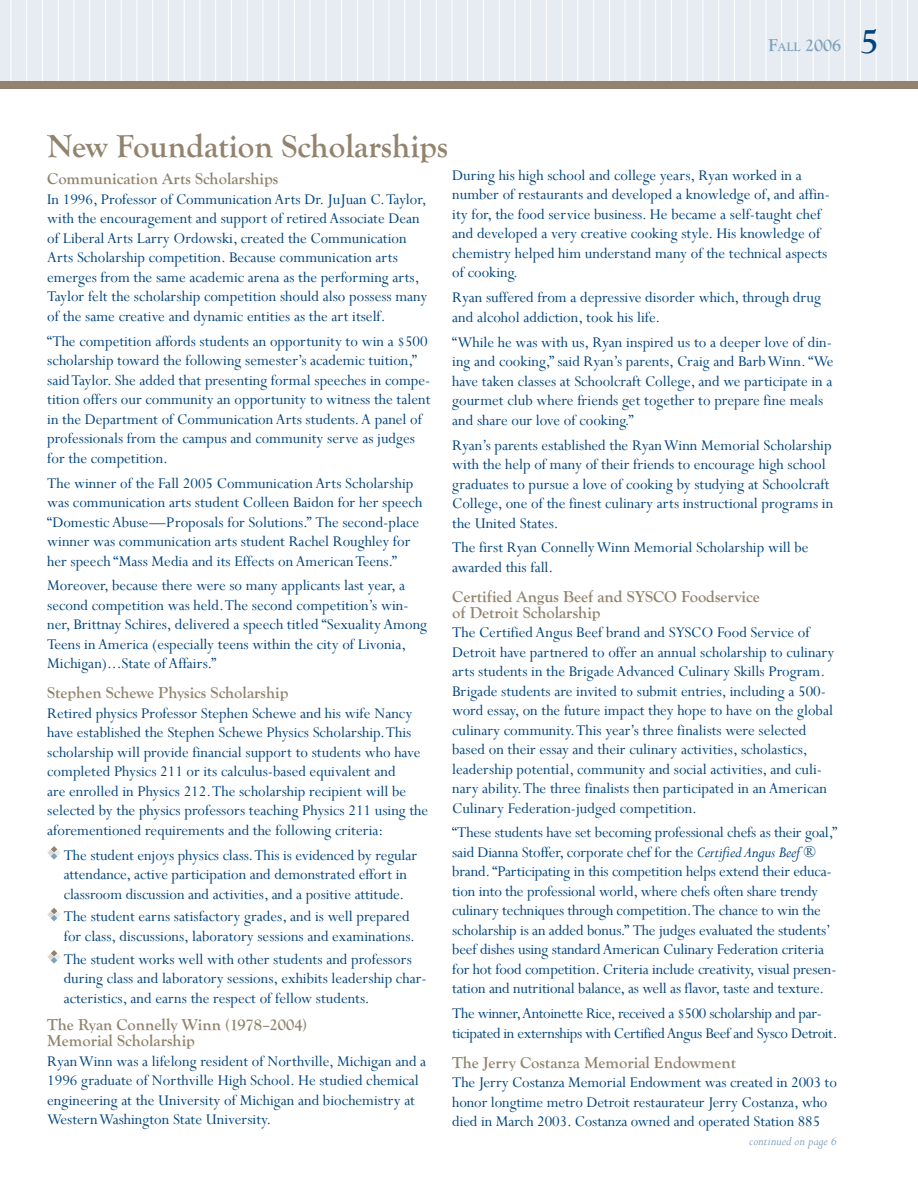
<style>
.page{position:relative;width:918px;height:1188px;background:#fff}
.page>*{position:absolute;margin:0;border:0;box-sizing:border-box;transform-origin:0 0}
.t1{font:700 33px "Goudy Old Style T";color:#92836e}
.t2{font:700 18px "Goudy Old Style T";color:#80a1bd}
.t3{font:16.5px/19.5px "Perpetua";color:#00447c}
.t4{font:700 16.5px/15.8px "Goudy Old Style T";color:#92836e}
.t5{font:16.5px/19.5px "Perpetua";letter-spacing:-.02em;color:#00447c}
.t6{font:italic 13.5px "Perpetua";color:#80a1bd}
.s1{font-size:12.6px}
.s2{font-style:italic}
</style>
<div class="page">
<div style="left:0;top:0;width:918px;height:86px;background:#e6ecf2"></div>
<hr style="left:11px;top:0;width:1px;height:85px;background:#fff">
<hr style="left:26px;top:0;width:1px;height:85px;background:#fff">
<hr style="left:42px;top:0;width:1px;height:85px;background:#fff">
<hr style="left:58px;top:0;width:1px;height:85px;background:#fff">
<hr style="left:74px;top:0;width:1px;height:85px;background:#fff">
<hr style="left:89px;top:0;width:1px;height:85px;background:#fff">
<hr style="left:105px;top:0;width:1px;height:85px;background:#fff">
<hr style="left:121px;top:0;width:1px;height:85px;background:#fff">
<hr style="left:137px;top:0;width:1px;height:85px;background:#fff">
<hr style="left:152px;top:0;width:1px;height:85px;background:#fff">
<hr style="left:168px;top:0;width:1px;height:85px;background:#fff">
<hr style="left:184px;top:0;width:1px;height:85px;background:#fff">
<hr style="left:200px;top:0;width:1px;height:85px;background:#fff">
<hr style="left:215px;top:0;width:1px;height:85px;background:#fff">
<hr style="left:231px;top:0;width:1px;height:85px;background:#fff">
<hr style="left:247px;top:0;width:1px;height:85px;background:#fff">
<hr style="left:263px;top:0;width:1px;height:85px;background:#fff">
<hr style="left:278px;top:0;width:1px;height:85px;background:#fff">
<hr style="left:294px;top:0;width:1px;height:85px;background:#fff">
<hr style="left:326px;top:0;width:1px;height:85px;background:#fff">
<hr style="left:310px;top:0;width:1px;height:85px;background:#fff">
<hr style="left:341px;top:0;width:1px;height:85px;background:#fff">
<hr style="left:357px;top:0;width:1px;height:85px;background:#fff">
<hr style="left:373px;top:0;width:1px;height:85px;background:#fff">
<hr style="left:389px;top:0;width:1px;height:85px;background:#fff">
<hr style="left:404px;top:0;width:1px;height:85px;background:#fff">
<hr style="left:436px;top:0;width:1px;height:85px;background:#fff">
<hr style="left:452px;top:0;width:1px;height:85px;background:#fff">
<hr style="left:467px;top:0;width:1px;height:85px;background:#fff">
<hr style="left:483px;top:0;width:1px;height:85px;background:#fff">
<hr style="left:499px;top:0;width:1px;height:85px;background:#fff">
<hr style="left:515px;top:0;width:1px;height:85px;background:#fff">
<hr style="left:530px;top:0;width:1px;height:85px;background:#fff">
<hr style="left:546px;top:0;width:1px;height:85px;background:#fff">
<hr style="left:562px;top:0;width:1px;height:85px;background:#fff">
<hr style="left:593px;top:0;width:1px;height:85px;background:#fff">
<hr style="left:609px;top:0;width:1px;height:85px;background:#fff">
<hr style="left:625px;top:0;width:1px;height:85px;background:#fff">
<hr style="left:420px;top:0;width:1px;height:85px;background:#fff">
<hr style="left:577px;top:0;width:1px;height:85px;background:#fff">
<hr style="left:640px;top:0;width:1px;height:85px;background:#fff">
<hr style="left:655px;top:0;width:1px;height:85px;background:#fff">
<hr style="left:671px;top:0;width:1px;height:85px;background:#fff">
<hr style="left:687px;top:0;width:1px;height:85px;background:#fff">
<hr style="left:703px;top:0;width:1px;height:85px;background:#fff">
<hr style="left:718px;top:0;width:1px;height:85px;background:#fff">
<hr style="left:734px;top:0;width:1px;height:85px;background:#fff">
<hr style="left:750px;top:0;width:1px;height:85px;background:#fff">
<hr style="left:766px;top:0;width:1px;height:85px;background:#fff">
<hr style="left:781px;top:0;width:1px;height:85px;background:#fff">
<hr style="left:797px;top:0;width:1px;height:85px;background:#fff">
<hr style="left:813px;top:0;width:1px;height:85px;background:#fff">
<hr style="left:829px;top:0;width:1px;height:85px;background:#fff">
<hr style="left:844px;top:0;width:1px;height:85px;background:#fff">
<hr style="left:860px;top:0;width:1px;height:85px;background:#fff">
<hr style="left:876px;top:0;width:1px;height:85px;background:#fff">
<hr style="left:892px;top:0;width:1px;height:85px;background:#fff">
<hr style="left:907px;top:0;width:1px;height:85px;background:#fff">
<svg style="left:47px;top:846px;width:14px;height:14px"></svg>
<svg style="left:47px;top:908px;width:14px;height:13px"></svg>
<svg style="left:47px;top:950px;width:14px;height:14px"></svg>
<div style="left:0;top:81px;width:918px;height:7px;background:#92836e"></div>
<p class="t2" style="left:768px;top:35px;width:75px">F<span class="s1">all</span> 2006</p>
<h1 class="t1" style="left:48px;top:128px;width:402px">New Foundation Scholarships</h1>
<p class="t4" style="left:47px;top:171px;width:233px">Communication Arts Scholarships</p>
<p class="t3" style="left:47px;top:189px;width:382px">In 1996, Professor of Communication Arts Dr. JuJuan C. Taylor, with the encouragement and support of retired Associate Dean of Liberal Arts Larry Ordowski, created the Communication Arts Scholarship competition. Because communication arts emerges from the same academic arena as the performing arts, Taylor felt the scholarship competition should also possess many of the same creative and dynamic entities as the art itself.</p>
<p class="t3" style="left:47px;top:331px;width:385px">“The competition affords students an opportunity to win a $500 scholarship toward the following semester’s academic tuition,” said Taylor. She added that presenting formal speeches in compe&shy;tition offers our community an opportunity to witness the talent in the Department of Communication Arts students. A panel of professionals from the campus and community serve as judges for the competition.</p>
<p class="t3" style="left:47px;top:473px;width:377px">The winner of the Fall 2005 Communication Arts Scholarship was communication arts student Colleen Baidon for her speech “Domestic Abuse—Proposals for Solutions.” The second-place winner was communication arts student Rachel Roughley for her speech “Mass Media and its Effects on American Teens.”</p>
<p class="t3" style="left:47px;top:576px;width:381px">Moreover, because there were so many applicants last year, a second competition was held. The second competition’s win&shy;ner, Brittnay Schires, delivered a speech titled “Sexuality Among Teens in America (especially teens within the city of Livonia, Michigan)...State of Affairs.”</p>
<p class="t4" style="left:47px;top:685px;width:243px">Stephen Schewe Physics Scholarship</p>
<p class="t3" style="left:47px;top:703px;width:383px">Retired physics Professor Stephen Schewe and his wife Nancy have established the Stephen Schewe Physics Scholarship. This scholarship will provide financial support to students who have completed Physics 211 or its calculus-based equivalent and<br>are enrolled in Physics 212. The scholarship recipient will be selected by the physics professors teaching Physics 211 using the aforementioned requirements and the following criteria:</p>
<p class="t3" style="left:64px;top:845px;width:355px">The student enjoys physics class. This is evidenced by regular attendance, active participation and demonstrated effort in classroom discussion and activities, and a positive attitude.</p>
<p class="t3" style="left:64px;top:907px;width:353px">The student earns satisfactory grades, and is well prepared for class, discussions, laboratory sessions and examinations.</p>
<p class="t3" style="left:64px;top:949px;width:364px">The student works well with other students and professors during class and laboratory sessions, exhibits leadership char&shy;acteristics, and earns the respect of fellow students.</p>
<p class="t4" style="left:47px;top:1017px;width:261px">The Ryan Connelly Winn (1978–2004)<br>Memorial Scholarship</p>
<p class="t3" style="left:47px;top:1051px;width:381px">Ryan Winn was a lifelong resident of Northville, Michigan and a 1996 graduate of Northville High School. He studied chemical engineering at the University of Michigan and biochemistry at Western Washington State University.</p>
<p class="t3" style="left:452px;top:165px;width:379px">During his high school and college years, Ryan worked in a number of restaurants and developed a knowledge of, and affin&shy;ity for, the food service business. He became a self-taught chef and developed a very creative cooking style. His knowledge of chemistry helped him understand many of the technical aspects of cooking.</p>
<p class="t3" style="left:452px;top:287px;width:370px">Ryan suffered from a depressive disorder which, through drug and alcohol addiction, took his life.</p>
<p class="t3" style="left:452px;top:332px;width:383px">“While he was with us, Ryan inspired us to a deeper love of din&shy;ing and cooking,” said Ryan’s parents, Craig and Barb Winn. “We have taken classes at Schoolcraft College, and we participate in a gourmet club where friends get together to prepare fine meals and share our love of cooking.”</p>
<p class="t3" style="left:452px;top:435px;width:382px">Ryan’s parents established the Ryan Winn Memorial Scholarship with the help of many of their friends to encourage high school graduates to pursue a love of cooking by studying at Schoolcraft College, one of the finest culinary arts instructional programs in the United States.</p>
<p class="t3" style="left:452px;top:538px;width:358px">The first Ryan Connelly Winn Memorial Scholarship will be awarded this fall.</p>
<p class="t4" style="left:452px;top:589px;width:309px">Certified Angus Beef and SYSCO Foodservice of Detroit Scholarship</p>
<p class="t3" style="left:452px;top:622px;width:384px">The Certified Angus Beef brand and SYSCO Food Service of Detroit have partnered to offer an annual scholarship to culinary arts students in the Brigade Advanced Culinary Skills Program.<br>Brigade students are invited to submit entries, including a 500- word essay, on the future impact they hope to have on the global culinary community. This year’s three finalists were selected based on their essay and their culinary activities, scholastics, leadership potential, community and social activities, and culi&shy;nary ability. The three finalists then participated in an American Culinary Federation-judged competition.</p>
<p class="t3" style="left:452px;top:823px;width:386px">“These students have set becoming professional chefs as their goal,” said Dianna Stoffer, corporate chef for the <span class="s2">Certified Angus Beef</span> ® brand. “Participating in this competition helps extend their educa&shy;tion into the professional world, where chefs often share trendy culinary techniques through competition. The chance to win the scholarship is an added bonus.” The judges evaluated the students’ beef dishes using standard American Culinary Federation criteria for hot food competition. Criteria include creativity, visual presen&shy;tation and nutritional balance, as well as flavor, taste and texture.</p>
<p class="t5" style="left:452px;top:1003px;width:387px">The winner, Antoinette Rice, received a $500 scholarship and par&shy;ticipated in externships with Certified Angus Beef and Sysco Detroit.</p>
<p class="t4" style="left:452px;top:1055px;width:285px">The Jerry Costanza Memorial Endowment</p>
<p class="t3" style="left:452px;top:1072px;width:386px">The Jerry Costanza Memorial Endowment was created in 2003 to honor longtime metro Detroit restaurateur Jerry Costanza, who died in March 2003. Costanza owned and operated Station 885</p>
<p class="t6" style="left:749px;top:1132px;width:80px">continued on page</p>
</div>
